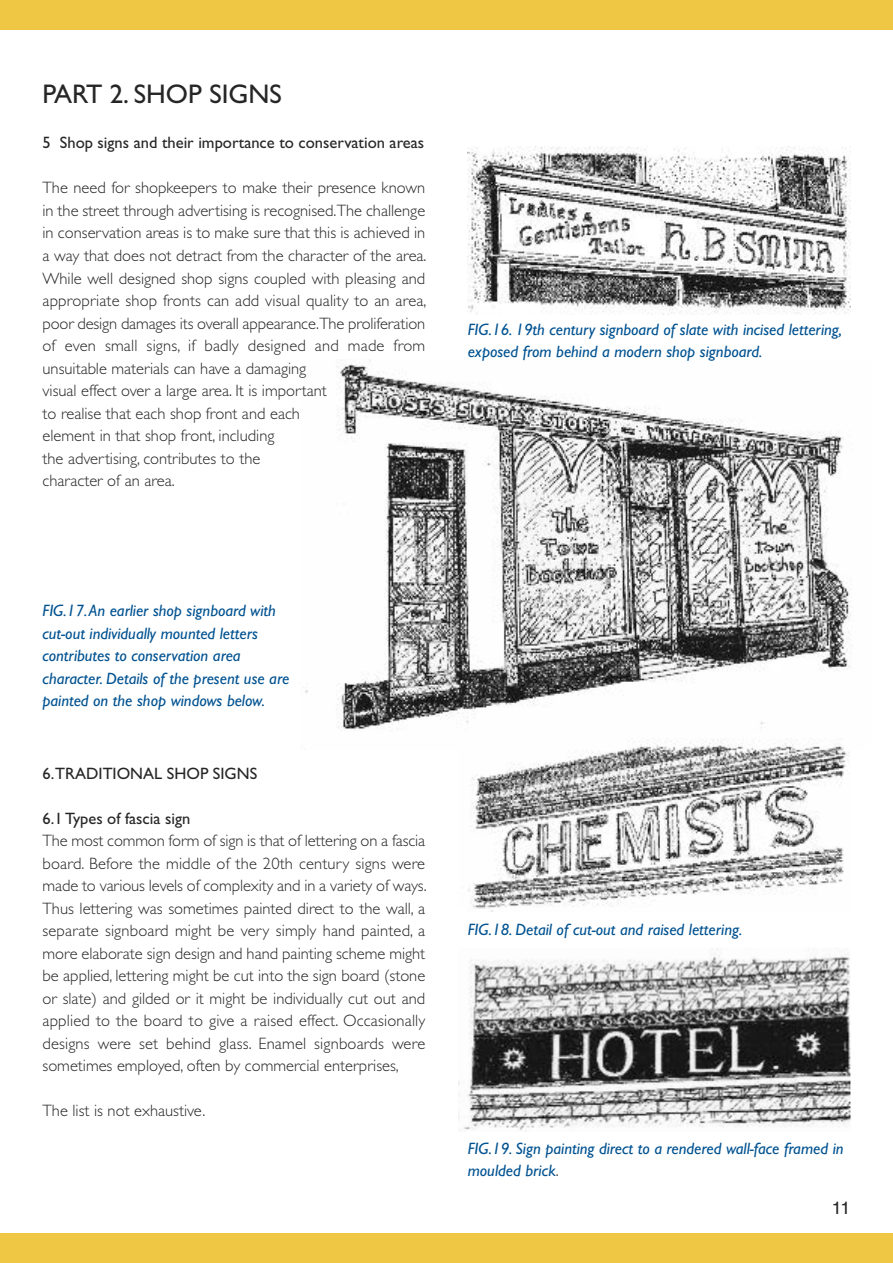
<style>
.page{position:relative;width:893px;height:1263px;background:#fff}
.page>*{position:absolute;margin:0;border:0;box-sizing:border-box;transform-origin:0 0}
.t1{font:27px "Gill Sans";color:#272627}
.t2{font:18px "Helvetica";color:#272627}
.t3{font:300 16.5px/22.5px "Gill Sans";color:#272627}
.t4{font:italic 16.5px/22.5px "Gill Sans";color:#005291}
.t5{font:16.5px "Gill Sans";color:#272627}
.s1{font-weight:300;font-style:normal;color:#272627}
</style>
<div class="page">
<img style="left:468px;top:146px;width:382px;height:169px">
<img style="left:304px;top:360px;width:547px;height:390px">
<img style="left:459px;top:739px;width:391px;height:173px">
<img style="left:458px;top:948px;width:392px;height:184px">
<div style="left:0;top:0;width:893px;height:30px;background:#f0c744"></div>
<div style="left:0;top:1233px;width:893px;height:30px;background:#f0c744"></div>
<h1 class="t1" style="left:43px;top:84px;width:241px">PART 2. SHOP SIGNS</h1>
<p class="t5" style="left:43px;top:137px;width:383px">5 Shop signs and their importance to conservation areas</p>
<p class="t3" style="left:43px;top:178px;width:385px">The need for shopkeepers to make their presence known in the street through advertising is recognised.The challenge in conservation areas is to make sure that this is achieved in a way that does not detract from the character of the area.<br>While well designed shop signs coupled with pleasing and appropriate shop fronts can add visual quality to an area, poor design damages its overall appearance.The proliferation of even small signs, if badly designed and made from unsuitable materials can have a damaging<br>visual effect over a large area. It is important<br>to realise that each shop front and each<br>element in that shop front, including<br>the advertising, contributes to the<br>character of an area.</p>
<p class="t4" style="left:468px;top:319px;width:376px">FIG.16. 19th century signboard of slate with incised lettering, exposed from behind a modern shop signboard.</p>
<p class="t4" style="left:42px;top:601px;width:248px">FIG.17. An earlier shop signboard with cut-out individually mounted letters contributes to conservation area character. Details of the present use are painted on the shop windows below.</p>
<p class="t5" style="left:43px;top:767px;width:216px">6.TRADITIONAL SHOP SIGNS</p>
<p class="t5" style="left:43px;top:812px;width:149px">6.1 Types of fascia sign</p>
<p class="t3" style="left:43px;top:831px;width:386px;text-align:justify">The most common form of sign is that of lettering on a fascia board. Before the middle of the 20th century signs were made to various levels of complexity and in a variety of ways.<br>Thus lettering was sometimes painted direct to the wall, a separate signboard might be very simply hand painted, a more elaborate sign design and hand painting scheme might be applied, lettering might be cut into the sign board (stone or slate) and gilded or it might be individually cut out and applied to the board to give a raised effect. Occasionally designs were set behind glass. Enamel signboards were sometimes employed, often by commercial enterprises,</p>
<p class="t3" style="left:43px;top:1101px;width:164px">The list is not exhaustive.</p>
<p class="t4" style="left:468px;top:919px;width:276px">FIG.18. Detail of cut-out and raised lettering.</p>
<p class="t4" style="left:468px;top:1139px;width:377px">FIG.19. Sign painting direct to a rendered wall-face framed in moulded brick<span class="s1">.</span></p>
<p class="t2" style="left:832px;top:1200px;width:20px">11</p>
</div>
